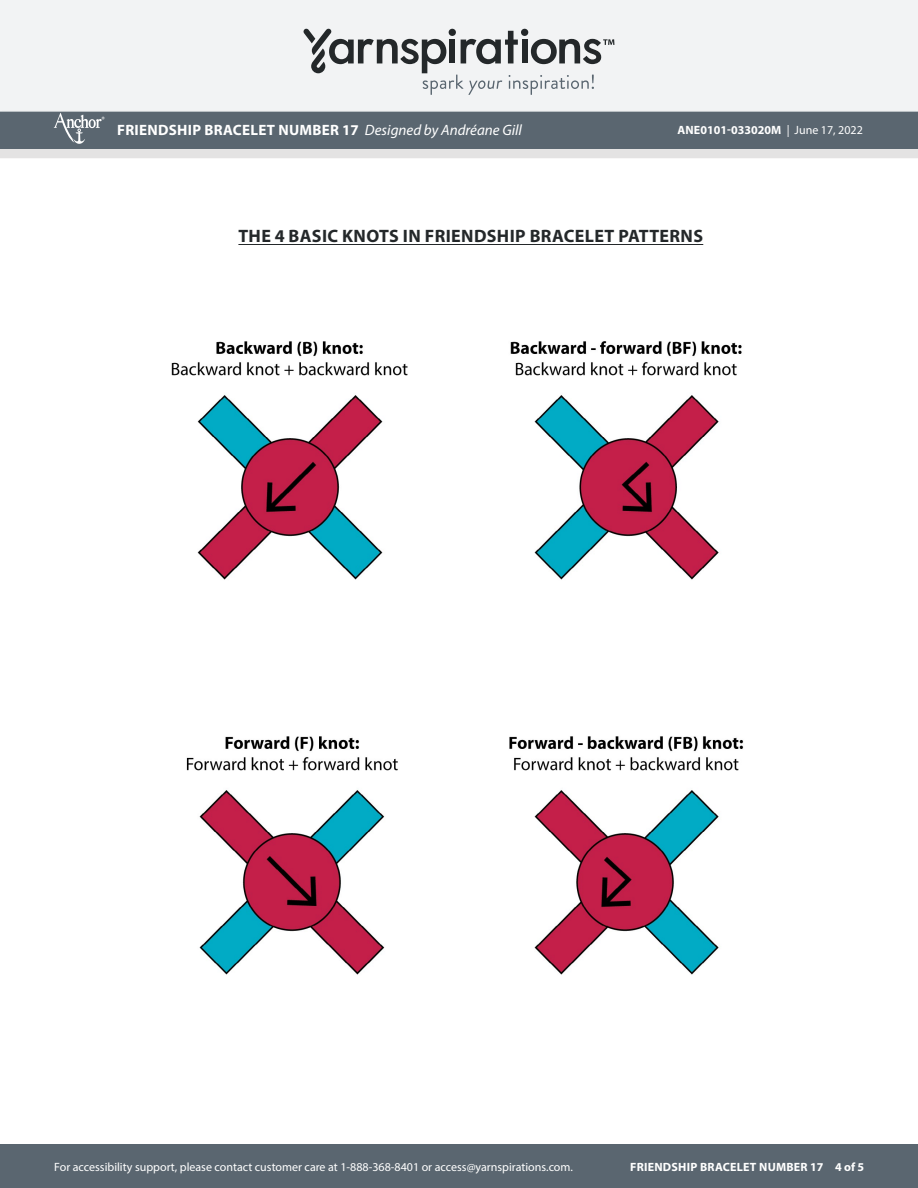
<style>
.page{position:relative;width:918px;height:1188px;background:#fff}
.page>*{position:absolute;margin:0;border:0;box-sizing:border-box;transform-origin:0 0}
.Body_-_HEADERS_-_Und{font:700 18px "Myriad Pro";letter-spacing:.02em;color:#24282a}
.t1{font:700 15px "Myriad Pro";letter-spacing:.02em;color:#fff}
.t2{font:12px "Myriad Pro";color:#fff}
.t3{font:700 12px "Myriad Pro";letter-spacing:.02em;color:#fff}
.t4{font:700 12px "Myriad Pro";color:#fff}
.t5{font:500 6px "Avenir Next LT Pro";color:#fff}
.s1{font-weight:400;font-style:italic}
.s2{font-weight:400}
</style>
<div class="page">
<div style="left:0;top:1145px;width:918px;height:43px;background:#5a6670"></div>
<div style="left:0;top:148px;width:918px;height:10px;background:#e4e3e3"></div>
<div style="left:0;top:111px;width:918px;height:38px;background:#5a6670"></div>
<div style="left:0;top:0;width:918px;height:112px;background:#f2f3f4;border:2px solid #f2f3f4"></div>
<svg style="left:303px;top:29px;width:311px;height:66px"></svg>
<svg style="left:54px;top:113px;width:48px;height:31px"></svg>
<hr style="left:238px;top:244px;width:465px;height:1px;background:#24282a">
<img style="left:171px;top:341px;width:237px;height:239px">
<img style="left:510px;top:341px;width:232px;height:239px">
<img style="left:186px;top:736px;width:212px;height:239px">
<img style="left:509px;top:736px;width:235px;height:239px">
<p class="t5" style="left:101px;top:116px;width:5px">®</p>
<p class="t1" style="left:117px;top:120px;width:406px">FRIENDSHIP BRACELET NUMBER 17 <span class="s1">Designed by Andréane Gill</span></p>
<p class="t4" style="left:677px;top:123px;width:187px">ANE0101-033020M <span class="s2">| June 17, 2022</span></p>
<p class="Body_-_HEADERS_-_Und" style="left:238px;top:224px;width:466px">THE 4 BASIC KNOTS IN FRIENDSHIP BRACELET PATTERNS</p>
<p class="t2" style="left:54px;top:1159px;width:520px">For accessibility support, please contact customer care at 1-888-368-8401 or access@yarnspirations.com.</p>
<p class="t3" style="left:630px;top:1159px;width:236px">FRIENDSHIP BRACELET NUMBER 17 4 of 5</p>
</div>
